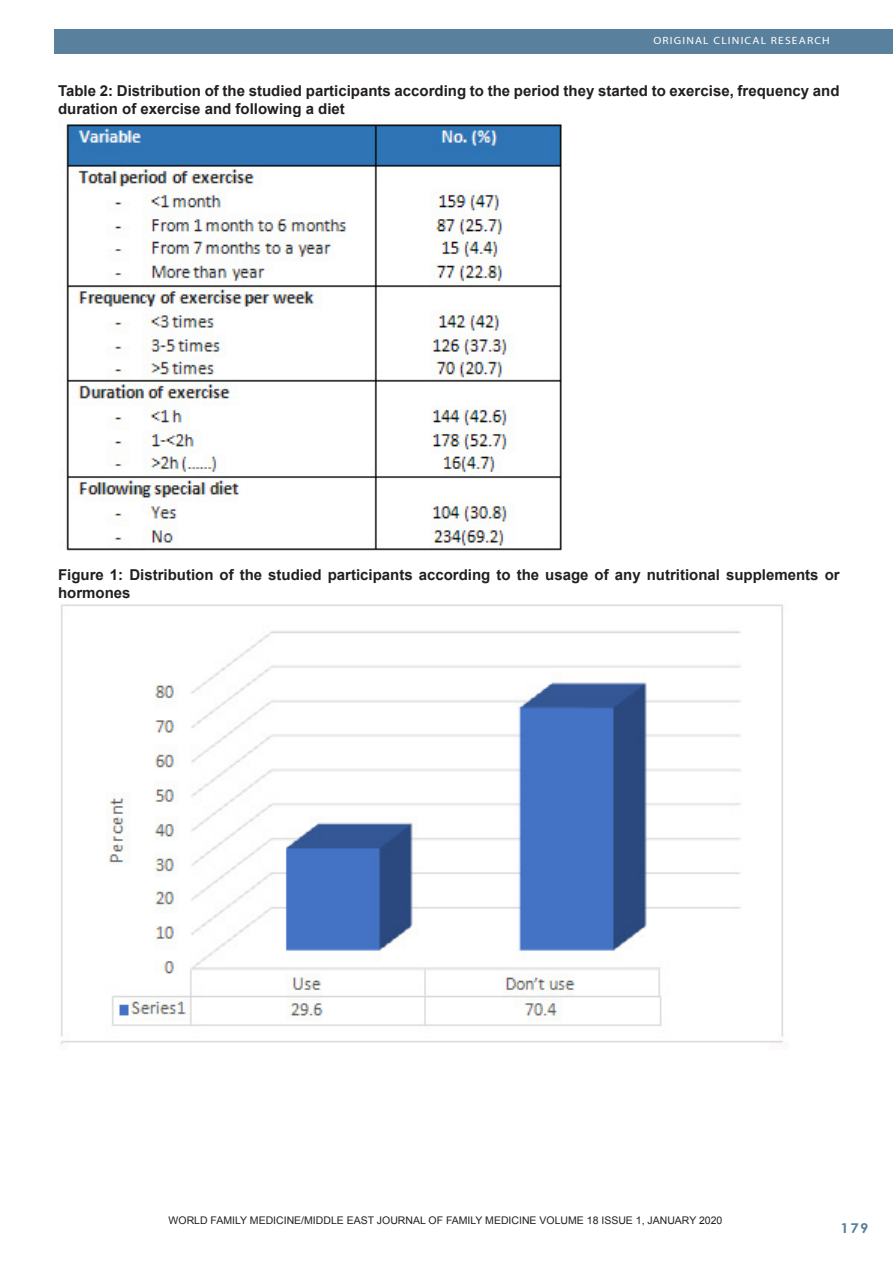
<style>
.page{position:relative;width:893px;height:1263px;background:#fff}
.page>*{position:absolute;margin:0;border:0;box-sizing:border-box;transform-origin:0 0}
.Footnote_Text{font:700 15px/18px "Arial";color:#231f20}
.t1{font:700 13.5px "Century Gothic";color:#59809c;scale:1.1 1}
.Footnote_Text-2{font:10.5px "Arial";color:#231f20}
.t2{font:10.5px "Myriad";letter-spacing:.1em;color:#fff;scale:1.1 1}
</style>
<div class="page">
<div style="left:54px;top:30px;width:839px;height:24px;background:#59809c"></div>
<img style="left:66px;top:117px;width:496px;height:434px">
<img style="left:61px;top:604px;width:723px;height:441px">
<p class="t2" style="left:653px;top:35px;width:162px">ORIGINAL CLINICAL RESEARCH</p>
<p class="Footnote_Text" style="left:58px;top:83px;width:783px">Table 2: Distribution of the studied participants according to the period they started to exercise, frequency and duration of exercise and following a diet</p>
<p class="Footnote_Text" style="left:58px;top:566px;width:783px">Figure 1: Distribution of the studied participants according to the usage of any nutritional supplements or hormones</p>
<p class="Footnote_Text-2" style="left:169px;top:1214px;width:555px">WORLD FAMILY MEDICINE/MIDDLE EAST JOURNAL OF FAMILY MEDICINE VOLUME 18 ISSUE 1, JANUARY 2020</p>
<p class="t1" style="left:840px;top:1218px;width:27px">179</p>
</div>
